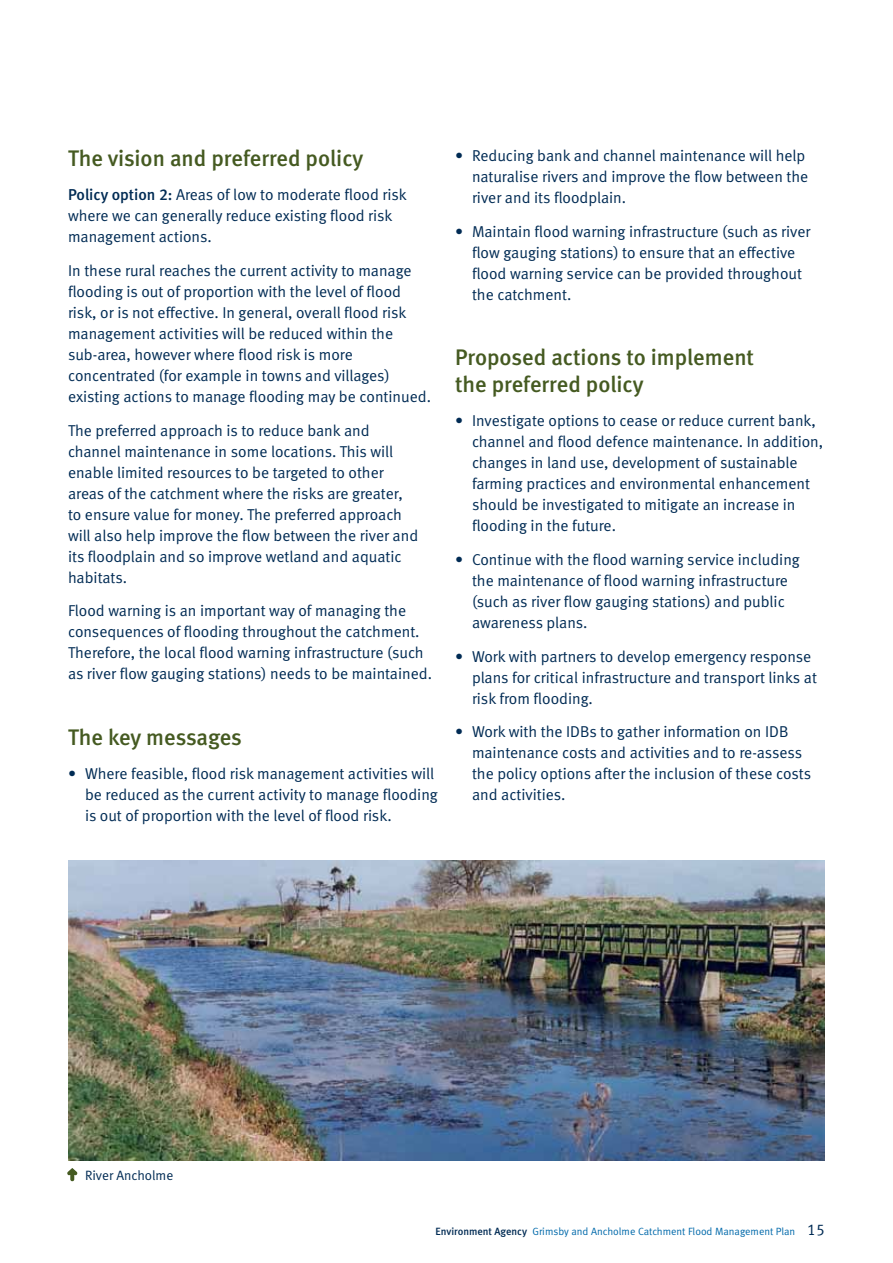
<style>
.page{position:relative;width:893px;height:1263px;background:#fff}
.page>*{position:absolute;margin:0;border:0;box-sizing:border-box;transform-origin:0 0}
.t1{font:500 22.5px/27px "EA Meta";color:#455a21}
.t2{font:15.75px/21px "EA Meta Normal";color:#002b54}
.t3{font:13.5px "EA Meta Normal";color:#002b54}
.t4{font:10.5px "EA Meta Normal";color:#0069aa}
.s1{font-family:"EA Meta";font-weight:500}
.s2{font-family:"EA Meta";font-weight:500;color:#002b54}
.s3{font-size:15.75px;color:#002b54}
</style>
<div class="page">
<svg style="left:67px;top:1168px;width:11px;height:14px"></svg>
<img style="left:68px;top:860px;width:757px;height:300px">
<h1 class="t1" style="left:68px;top:145px;width:297px">The vision and preferred policy</h1>
<p class="t2" style="left:68px;top:184px;width:340px"><span class="s1">Policy option 2:</span> Areas of low to moderate flood risk where we can generally reduce existing flood risk management actions.</p>
<p class="t2" style="left:68px;top:260px;width:364px">In these rural reaches the current activity to manage flooding is out of proportion with the level of flood risk, or is not effective. In general, overall flood risk management activities will be reduced within the sub-area, however where flood risk is more concentrated (for example in towns and villages) existing actions to manage flooding may be continued.</p>
<p class="t2" style="left:68px;top:420px;width:352px">The preferred approach is to reduce bank and channel maintenance in some locations. This will enable limited resources to be targeted to other areas of the catchment where the risks are greater, to ensure value for money. The preferred approach will also help improve the flow between the river and its floodplain and so improve wetland and aquatic habitats.</p>
<p class="t2" style="left:68px;top:600px;width:366px">Flood warning is an important way of managing the consequences of flooding throughout the catchment.<br>Therefore, the local flood warning infrastructure (such as river flow gauging stations) needs to be maintained.</p>
<h1 class="t1" style="left:68px;top:723px;width:175px">The key messages</h1>
<p class="t2" style="left:85px;top:762px;width:354px;text-indent:-17px">• Where feasible, flood risk management activities will be reduced as the current activity to manage flooding is out of proportion with the level of flood risk.</p>
<p class="t2" style="left:472px;top:145px;width:338px;text-indent:-17px">• Reducing bank and channel maintenance will help naturalise rivers and improve the flow between the river and its floodplain.</p>
<p class="t2" style="left:472px;top:221px;width:340px;text-indent:-17px">• Maintain flood warning infrastructure (such as river flow gauging stations) to ensure that an effective flood warning service can be provided throughout the catchment.</p>
<h1 class="t1" style="left:455px;top:344px;width:301px">Proposed actions to implement the preferred policy</h1>
<p class="t2" style="left:472px;top:410px;width:353px;text-indent:-17px">• Investigate options to cease or reduce current bank, channel and flood defence maintenance. In addition, changes in land use, development of sustainable farming practices and environmental enhancement should be investigated to mitigate an increase in flooding in the future.</p>
<p class="t2" style="left:472px;top:549px;width:329px;text-indent:-17px">• Continue with the flood warning service including the maintenance of flood warning infrastructure (such as river flow gauging stations) and public awareness plans.</p>
<p class="t2" style="left:472px;top:645px;width:346px;text-indent:-17px">• Work with partners to develop emergency response plans for critical infrastructure and transport links at risk from flooding.</p>
<p class="t2" style="left:472px;top:721px;width:341px;text-indent:-17px">• Work with the IDBs to gather information on IDB maintenance costs and activities and to re-assess the policy options after the inclusion of these costs and activities.</p>
<p class="t3" style="left:85px;top:1167px;width:90px">River Ancholme</p>
<p class="t4" style="left:436px;top:1225px;width:391px"><span class="s2">Environment Agency</span> Grimsby and Ancholme Catchment Flood Management Plan <span class="s3">15</span></p>
</div>
